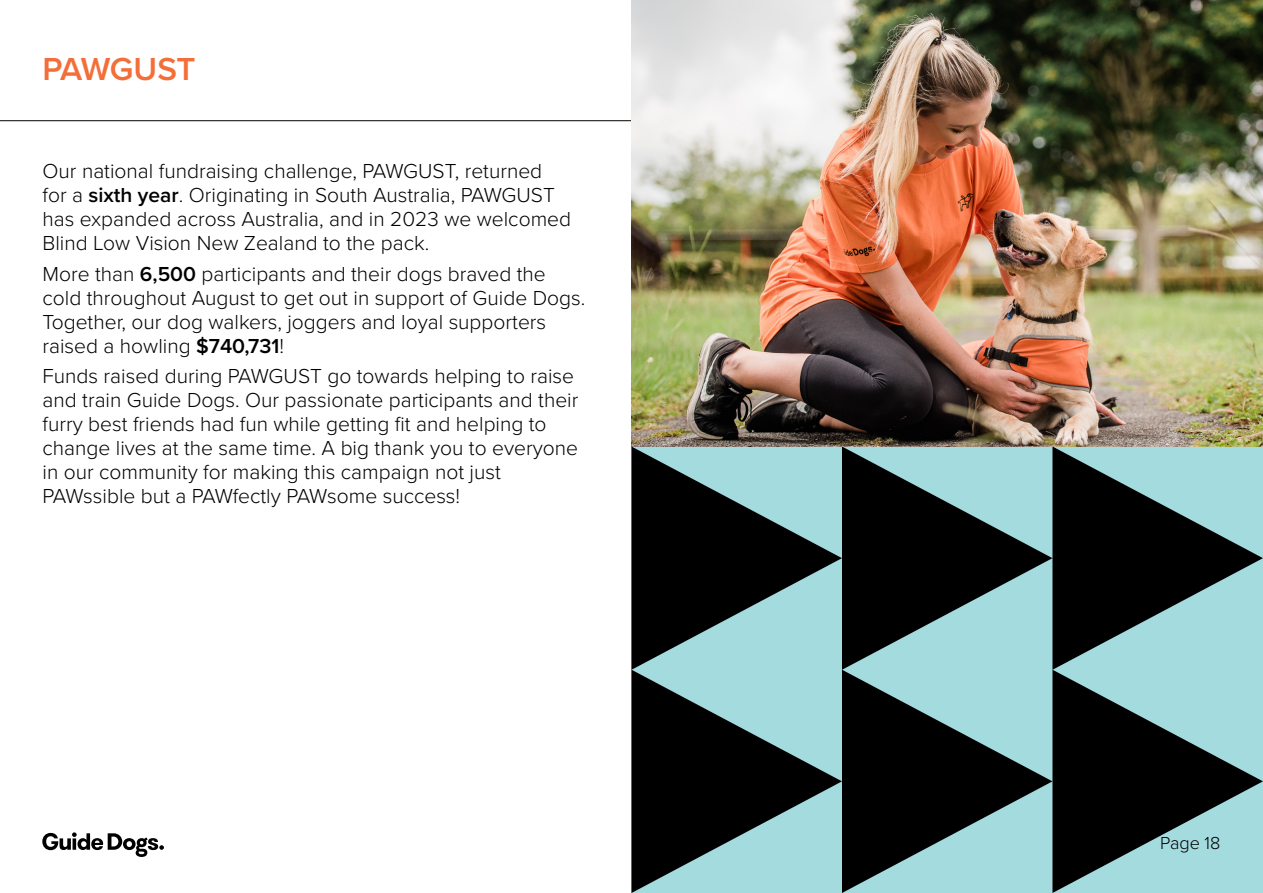
<style>
.page{position:relative;width:1263px;height:893px;background:#fff}
.page>*{position:absolute;margin:0;border:0;box-sizing:border-box;transform-origin:0 0}
.t1{font:600 33px "Proxima Nova";letter-spacing:-.015em;color:#f36e38}
.t2{font:300 21px/24px "Proxima Nova";color:#000}
.t3{font:300 18px "Proxima Nova";color:#000}
.s1{font-weight:600}
</style>
<div class="page">
<svg style="left:42px;top:832px;width:122px;height:25px"></svg>
<svg style="left:631px;top:446px;width:211px;height:224px"></svg>
<svg style="left:631px;top:670px;width:211px;height:223px"></svg>
<svg style="left:842px;top:670px;width:210px;height:223px"></svg>
<svg style="left:842px;top:446px;width:210px;height:224px"></svg>
<svg style="left:1052px;top:670px;width:211px;height:223px"></svg>
<svg style="left:1052px;top:446px;width:211px;height:224px"></svg>
<hr style="left:0;top:120px;width:1263px;height:1px;background:#000">
<img style="left:631px;top:0;width:632px;height:446px">
<h1 class="t1" style="left:43px;top:44px;width:155px">PAWGUST</h1>
<p class="t2" style="left:43px;top:158px;width:530px">Our national fundraising challenge, PAWGUST, returned for a <span class="s1">sixth year</span>. Originating in South Australia, PAWGUST has expanded across Australia, and in 2023 we welcomed Blind Low Vision New Zealand to the pack.</p>
<p class="t2" style="left:43px;top:260px;width:544px">More than <span class="s1">6,500</span> participants and their dogs braved the cold throughout August to get out in support of Guide Dogs.<br>Together, our dog walkers, joggers and loyal supporters raised a howling <span class="s1">$740,731</span>!</p>
<p class="t2" style="left:43px;top:363px;width:537px">Funds raised during PAWGUST go towards helping to raise and train Guide Dogs. Our passionate participants and their furry best friends had fun while getting fit and helping to change lives at the same time. A big thank you to everyone in our community for making this campaign not just PAWssible but a PAWfectly PAWsome success!</p>
<p class="t3" style="left:1160px;top:829px;width:62px">Page 18</p>
</div>
